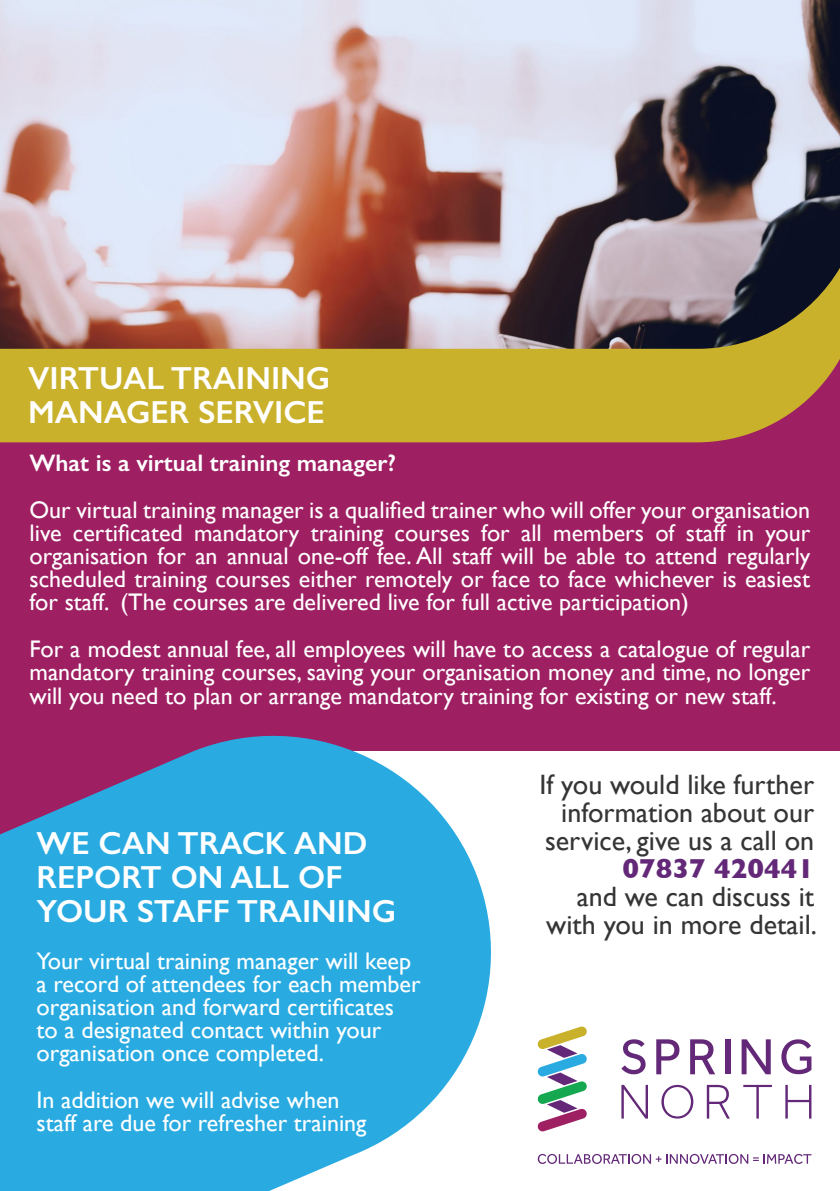
<style>
.page{position:relative;width:840px;height:1191px;background:#fff}
.page>*{position:absolute;margin:0;border:0;box-sizing:border-box;transform-origin:0 0}
.t1{font:600 32px/34px "Gill Sans";color:#fff}
.t2{font:28px/28px "Gill Sans";color:#353535;text-align:right}
.t3{font:700 28px "Gill Sans";color:#632978}
.t4{font:24px/23.2px "Gill Sans";color:#fff;text-align:justify}
.t5{font:600 24px "Gill Sans";color:#fff}
</style>
<div class="page">
<div style="left:0;top:319px;width:839px;height:432px;background:#9e1f62"></div>
<div style="left:0;top:349px;width:839px;height:93px;background:#c9b12c"></div>
<img style="left:0;top:0;width:839px;height:349px">
<svg style="left:0;top:735px;width:491px;height:456px;background:#45aadc"></svg>
<svg style="left:621px;top:1039px;width:24px;height:35px"></svg>
<svg style="left:656px;top:1039px;width:23px;height:35px"></svg>
<svg style="left:690px;top:1039px;width:24px;height:35px"></svg>
<div style="left:725px;top:1039px;width:5px;height:35px;background:#632978"></div>
<svg style="left:741px;top:1039px;width:29px;height:35px"></svg>
<svg style="left:781px;top:1039px;width:30px;height:35px"></svg>
<svg style="left:621px;top:1084px;width:26px;height:34px"></svg>
<svg style="left:661px;top:1084px;width:32px;height:34px"></svg>
<svg style="left:706px;top:1084px;width:23px;height:34px"></svg>
<svg style="left:743px;top:1084px;width:28px;height:34px"></svg>
<svg style="left:785px;top:1084px;width:26px;height:34px"></svg>
<svg style="left:537px;top:1026px;width:50px;height:106px"></svg>
<svg style="left:537px;top:1153px;width:274px;height:11px"></svg>
<p class="t1" style="left:28px;top:361px;width:303px">VIRTUAL TRAINING</p>
<p class="t1" style="left:28px;top:395px;width:298px">MANAGER SERVICE</p>
<p class="t5" style="left:29px;top:448px;width:368px">What is a virtual training manager?</p>
<p class="t4" style="left:29px;top:497px;width:781px">Our virtual training manager is a qualified trainer who will offer your organisation live certificated mandatory training courses for all members of staff in your organisation for an annual one-off fee. All staff will be able to attend regularly scheduled training courses either remotely or face to face whichever is easiest for staff. (The courses are delivered live for full active participation)</p>
<p class="t4" style="left:29px;top:636px;width:781px">For a modest annual fee, all employees will have to access a catalogue of regular mandatory training courses, saving your organisation money and time, no longer will you need to plan or arrange mandatory training for existing or new staff.</p>
<p class="t1" style="left:37px;top:826px;width:361px">WE CAN TRACK AND<br>REPORT ON ALL OF<br>YOUR STAFF TRAINING</p>
<p class="t4" style="left:37px;top:948px;width:385px;text-align:left">Your virtual training manager will keep a record of attendees for each member organisation and forward certificates to a designated contact within your organisation once completed.</p>
<p class="t4" style="left:37px;top:1087px;width:304px">In addition we will advise when</p>
<p class="t4" style="left:37px;top:1111px;width:331px">staff are due for refresher training</p>
<p class="t2" style="left:539px;top:769px;width:276px">If you would like further information about our service, give us a call on</p>
<p class="t3" style="left:622px;top:846px;width:193px">07837 420441</p>
<p class="t2" style="left:546px;top:881px;width:272px">and we can discuss it with you in more detail.</p>
</div>
